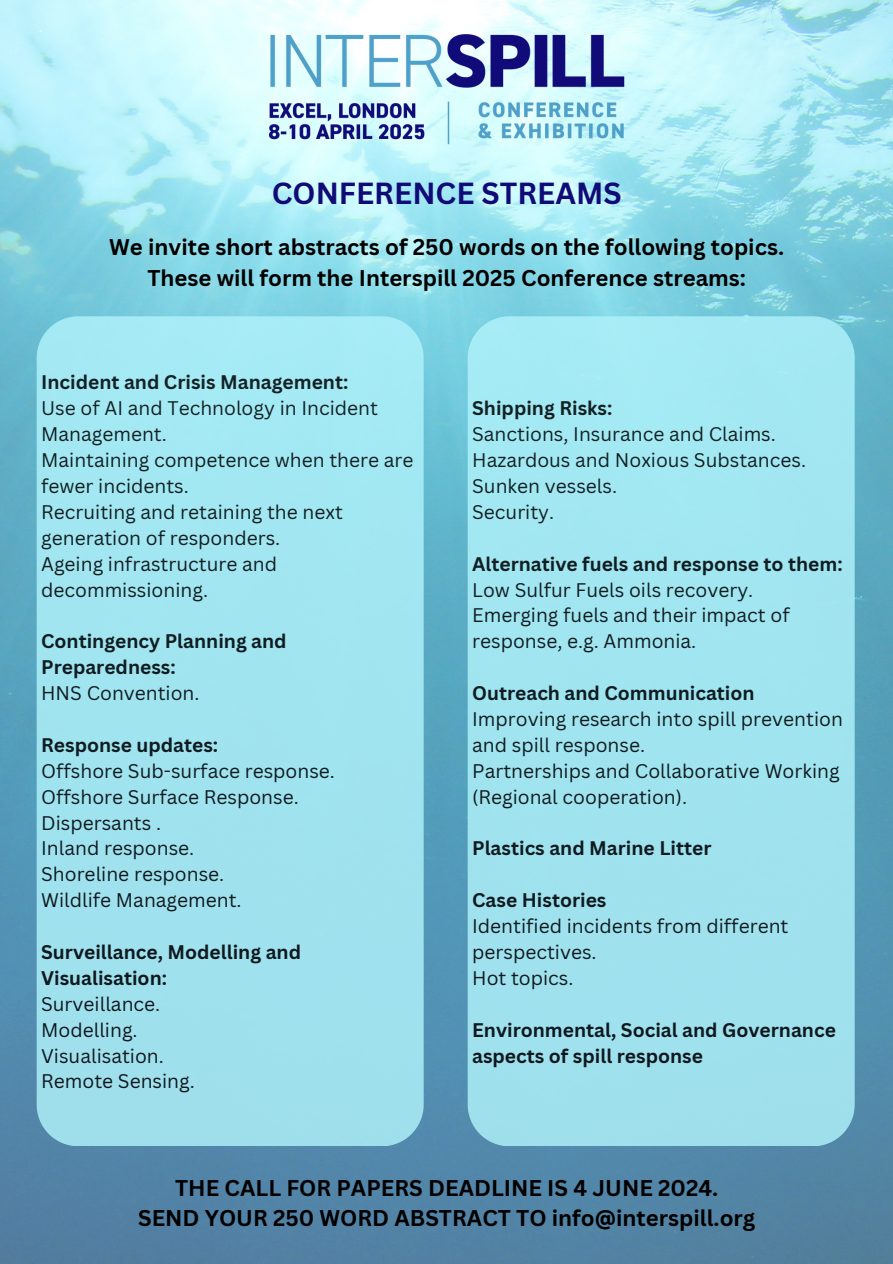
<style>
.page{position:relative;width:893px;height:1264px;background:#fff}
.page>*{position:absolute;margin:0;border:0;box-sizing:border-box;transform-origin:0 0}
.t1{font:700 29.7px "Canva Sans";color:#110b78}
.t2{font:700 22.2px/30.3px "Canva Sans";color:#000;text-align:center}
.t3{font:19.2px/25.8px "Canva Sans";color:#000}
.t4{font:700 19.2px/25.8px "Canva Sans";color:#000}
</style>
<div class="page">
<img style="left:0;top:0;width:892px;height:1263px">
<img style="left:262px;top:28px;width:369px;height:122px">
<div style="left:37px;top:316px;width:386px;height:830px;background:#a0e4ef"></div>
<div style="left:467px;top:316px;width:387px;height:830px;background:#a0e4ef"></div>
<p class="t1" style="left:272px;top:172px;width:351px">CONFERENCE STREAMS</p>
<h1 class="t2" style="left:109px;top:232px;width:676px">We invite short abstracts of 250 words on the following topics.<br>These will form the Interspill 2025 Conference streams:</h1>
<p class="t4" style="left:41px;top:369px;width:308px">Incident and Crisis Management:</p>
<p class="t3" style="left:41px;top:395px;width:374px">Use of AI and Technology in Incident<br>Management.<br>Maintaining competence when there are fewer incidents.<br>Recruiting and retaining the next generation of responders.<br>Ageing infrastructure and decommissioning.</p>
<p class="t4" style="left:41px;top:628px;width:247px">Contingency Planning and<br>Preparedness:</p>
<p class="t3" style="left:41px;top:679px;width:160px">HNS Convention.</p>
<p class="t4" style="left:41px;top:731px;width:178px">Response updates:</p>
<p class="t3" style="left:41px;top:757px;width:295px">Offshore Sub-surface response.<br>Offshore Surface Response.<br>Dispersants .<br>Inland response.<br>Shoreline response.<br>Wildlife Management.</p>
<p class="t4" style="left:41px;top:938px;width:261px">Surveillance, Modelling and<br>Visualisation:</p>
<p class="t3" style="left:41px;top:990px;width:155px">Surveillance.<br>Modelling.<br>Visualisation.<br>Remote Sensing.</p>
<p class="t4" style="left:472px;top:395px;width:142px">Shipping Risks:</p>
<p class="t3" style="left:472px;top:421px;width:335px">Sanctions, Insurance and Claims.<br>Hazardous and Noxious Substances.<br>Sunken vessels.<br>Security.</p>
<p class="t4" style="left:472px;top:550px;width:372px">Alternative fuels and response to them:</p>
<p class="t3" style="left:472px;top:576px;width:319px">Low Sulfur Fuels oils recovery.<br>Emerging fuels and their impact of response, e.g. Ammonia.</p>
<p class="t4" style="left:472px;top:679px;width:284px">Outreach and Communication</p>
<p class="t3" style="left:472px;top:705px;width:372px">Improving research into spill prevention and spill response.<br>Partnerships and Collaborative Working (Regional cooperation).</p>
<p class="t4" style="left:472px;top:835px;width:241px">Plastics and Marine Litter</p>
<p class="t4" style="left:472px;top:886px;width:136px">Case Histories</p>
<p class="t3" style="left:472px;top:912px;width:318px">Identified incidents from different perspectives.<br>Hot topics.</p>
<p class="t4" style="left:472px;top:1016px;width:365px">Environmental, Social and Governance aspects of spill response</p>
<h2 class="t2" style="left:138px;top:1171px;width:618px">THE CALL FOR PAPERS DEADLINE IS 4 JUNE 2024.<br>SEND YOUR 250 WORD ABSTRACT TO info@interspill.org</h2>
</div>
